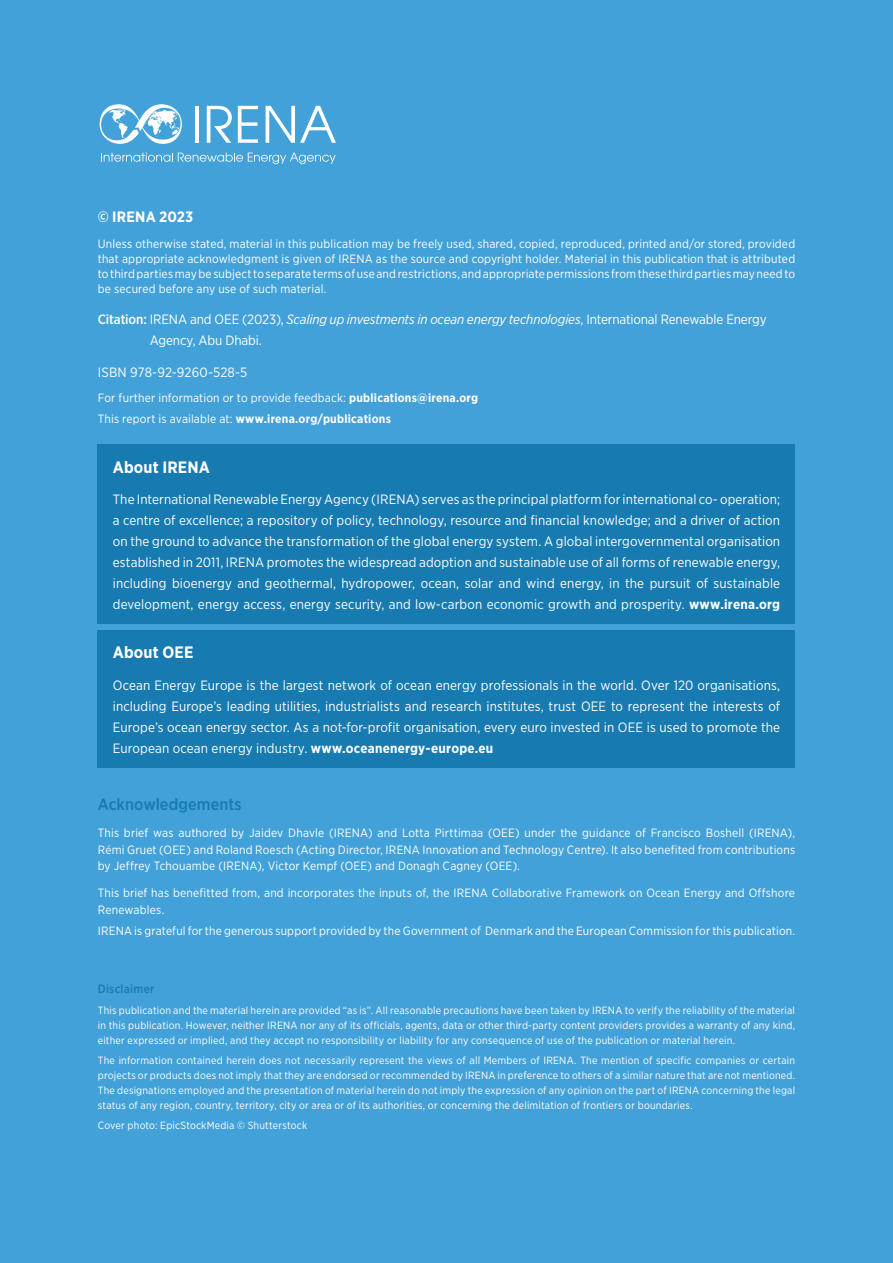
<style>
.page{position:relative;width:893px;height:1263px;background:#43a1d9}
.page>*{position:absolute;margin:0;border:0;box-sizing:border-box;transform-origin:0 0}
.t1{font:700 16.5px "Gotham Narrow";letter-spacing:.01em;color:#fff}
.t2{font:500 16.5px "Gotham Narrow";letter-spacing:.005em;color:#177bb2}
.t3{font:700 15px "Gotham Narrow";letter-spacing:.015em;color:#fff}
.t4{font:13.5px/21px "Gotham Narrow";letter-spacing:.005em;color:#fff;text-align:justify}
.t5{font:12px/15px "Gotham Narrow";letter-spacing:.015em;color:#fff;text-align:justify}
.t6{font:500 12px "Gotham Narrow";letter-spacing:.015em;color:#177bb2}
.t7{font:10.5px/15px "Gotham Narrow";letter-spacing:.02em;color:#fff;text-align:justify}
.s1{font-weight:500}
.s2{font-style:italic}
.s3{font-weight:700}
</style>
<div class="page">
<svg style="left:100px;top:104px;width:82px;height:40px"></svg>
<svg style="left:101px;top:153px;width:235px;height:11px"></svg>
<hr style="left:195px;top:106px;width:4px;height:37px;background:#fff">
<svg style="left:207px;top:106px;width:25px;height:37px"></svg>
<svg style="left:238px;top:106px;width:20px;height:37px"></svg>
<svg style="left:266px;top:106px;width:70px;height:37px"></svg>
<div style="left:98px;top:444px;width:697px;height:180px;background:#177bb2"></div>
<div style="left:98px;top:630px;width:697px;height:138px;background:#177bb2"></div>
<p class="t3" style="left:98px;top:207px;width:97px">© IRENA 2023</p>
<p class="t5" style="left:98px;top:236px;width:699px">Unless otherwise stated, material in this publication may be freely used, shared, copied, reproduced, printed and/or stored, provided that appropriate acknowledgment is given of IRENA as the source and copyright holder. Material in this publication that is attributed to third parties may be subject to separate terms of use and restrictions, and appropriate permissions from these third parties may need to be secured before any use of such material.</p>
<p class="t4" style="left:150px;top:308px;width:618px;text-indent:-52px"><span class="s1">Citation:</span> IRENA and OEE (2023), <span class="s2">Scaling up investments in ocean energy technologies</span>, International Renewable Energy<br>Agency, Abu Dhabi.</p>
<p class="t4" style="left:98px;top:361px;width:151px">ISBN 978-92-9260-528-5</p>
<p class="t5" style="left:98px;top:387px;width:382px;line-height:21px">For further information or to provide feedback: <span class="s3">publications@irena.org<br></span>This report is available at: <span class="s3">www.irena.org/publications</span></p>
<p class="t1" style="left:113px;top:456px;width:99px">About IRENA</p>
<p class="t4" style="left:113px;top:489px;width:669px">The International Renewable Energy Agency (IRENA) serves as the principal platform for international co- operation; a centre of excellence; a repository of policy, technology, resource and financial knowledge; and a driver of action on the ground to advance the transformation of the global energy system. A global intergovernmental organisation established in 2011, IRENA promotes the widespread adoption and sustainable use of all forms of renewable energy, including bioenergy and geothermal, hydropower, ocean, solar and wind energy, in the pursuit of sustainable development, energy access, energy security, and low-carbon economic growth and prosperity. <span class="s3">www.irena.org</span></p>
<p class="t1" style="left:113px;top:642px;width:82px">About OEE</p>
<p class="t4" style="left:113px;top:674px;width:669px">Ocean Energy Europe is the largest network of ocean energy professionals in the world. Over 120 organisations, including Europe’s leading utilities, industrialists and research institutes, trust OEE to represent the interests of Europe’s ocean energy sector. As a not-for-profit organisation, every euro invested in OEE is used to promote the European ocean energy industry. <span class="s3">www.oceanenergy-europe.eu</span></p>
<p class="t2" style="left:98px;top:794px;width:145px">Acknowledgements</p>
<p class="t5" style="left:98px;top:824px;width:699px;line-height:16.5px">This brief was authored by Jaidev Dhavle (IRENA) and Lotta Pirttimaa (OEE) under the guidance of Francisco Boshell (IRENA), Rémi Gruet (OEE) and Roland Roesch (Acting Director, IRENA Innovation and Technology Centre). It also benefited from contributions by Jeffrey Tchouambe (IRENA), Victor Kempf (OEE) and Donagh Cagney (OEE).</p>
<p class="t5" style="left:98px;top:884px;width:699px;line-height:16.5px">This brief has benefitted from, and incorporates the inputs of, the IRENA Collaborative Framework on Ocean Energy and Offshore<br>Renewables.</p>
<p class="t5" style="left:98px;top:923px;width:699px">IRENA is grateful for the generous support provided by the Government of Denmark and the European Commission for this publication.</p>
<p class="t6" style="left:98px;top:981px;width:58px">Disclaimer</p>
<p class="t7" style="left:98px;top:1002px;width:699px">This publication and the material herein are provided “as is”. All reasonable precautions have been taken by IRENA to verify the reliability of the material in this publication. However, neither IRENA nor any of its officials, agents, data or other third-party content providers provides a warranty of any kind, either expressed or implied, and they accept no responsibility or liability for any consequence of use of the publication or material herein.</p>
<p class="t7" style="left:98px;top:1053px;width:699px">The information contained herein does not necessarily represent the views of all Members of IRENA. The mention of specific companies or certain projects or products does not imply that they are endorsed or recommended by IRENA in preference to others of a similar nature that are not mentioned.<br>The designations employed and the presentation of material herein do not imply the expression of any opinion on the part of IRENA concerning the legal status of any region, country, territory, city or area or of its authorities, or concerning the delimitation of frontiers or boundaries.</p>
<p class="t7" style="left:98px;top:1118px;width:211px">Cover photo: EpicStockMedia © Shutterstock</p>
</div>
